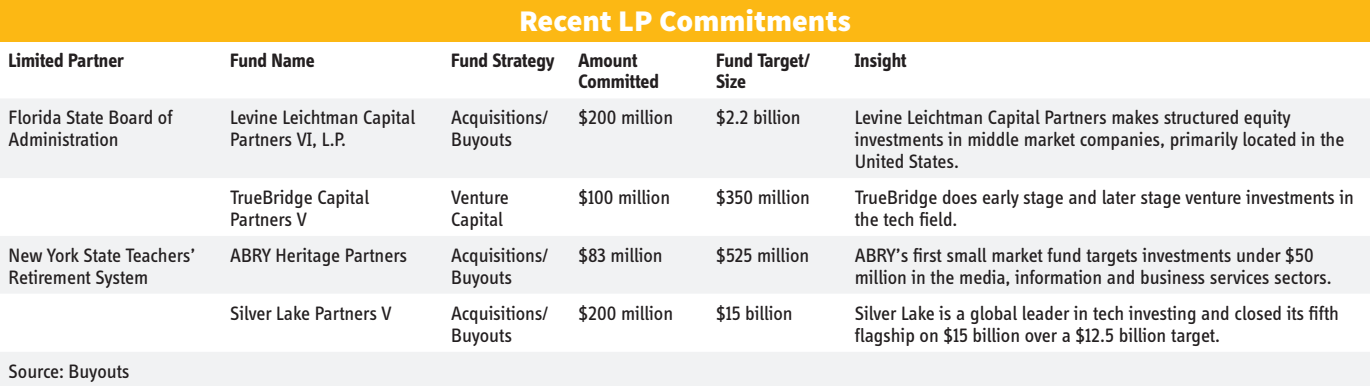
<style>
.page{position:relative;width:1370px;height:386px;background:#fff}
.page>*{position:absolute;margin:0;border:0;box-sizing:border-box;transform-origin:0 0}
.Level_1_-_Chart_Head{font:900 30px "Source Sans Pro";color:#fff}
.Level_1_-_Chart_Text{font:20px/22px "Info Disp";color:#231f20}
.Level_1_-_Chart_Subh{font:700 20px/22px "Info Disp";letter-spacing:-.005em;color:#231f20}
</style>
<div class="page">
<div style="left:0;top:0;width:1370px;height:41px;background:#fcb814"></div>
<div style="left:0;top:99px;width:1370px;height:286px;background:#f1f2f3"></div>
<svg style="left:0;top:178px;width:1370px;height:173px"></svg>
<p class="Level_1_-_Chart_Head" style="left:519px;top:2px;width:333px">Recent LP Commitments</p>
<p class="Level_1_-_Chart_Subh" style="left:9px;top:49px;width:117px">Limited Partner</p>
<p class="Level_1_-_Chart_Subh" style="left:230px;top:49px;width:86px">Fund Name</p>
<p class="Level_1_-_Chart_Subh" style="left:451px;top:49px;width:105px">Fund Strategy</p>
<p class="Level_1_-_Chart_Subh" style="left:578px;top:49px;width:82px">Amount<br>Committed</p>
<p class="Level_1_-_Chart_Subh" style="left:716px;top:49px;width:96px">Fund Target/<br>Size</p>
<p class="Level_1_-_Chart_Subh" style="left:855px;top:49px;width:53px">Insight</p>
<p class="Level_1_-_Chart_Text" style="left:9px;top:107px;width:165px">Florida State Board of<br>Administration</p>
<p class="Level_1_-_Chart_Text" style="left:230px;top:107px;width:186px">Levine Leichtman Capital<br>Partners VI, L.P.</p>
<p class="Level_1_-_Chart_Text" style="left:451px;top:107px;width:99px">Acquisitions/<br>Buyouts</p>
<p class="Level_1_-_Chart_Text" style="left:578px;top:107px;width:96px">$200 million</p>
<p class="Level_1_-_Chart_Text" style="left:716px;top:107px;width:86px">$2.2 billion</p>
<p class="Level_1_-_Chart_Text" style="left:855px;top:107px;width:491px">Levine Leichtman Capital Partners makes structured equity investments in middle market companies, primarily located in the<br>United States.</p>
<p class="Level_1_-_Chart_Text" style="left:230px;top:186px;width:141px">TrueBridge Capital<br>Partners V</p>
<p class="Level_1_-_Chart_Text" style="left:451px;top:186px;width:59px">Venture<br>Capital</p>
<p class="Level_1_-_Chart_Text" style="left:578px;top:186px;width:93px">$100 million</p>
<p class="Level_1_-_Chart_Text" style="left:716px;top:186px;width:95px">$350 million</p>
<p class="Level_1_-_Chart_Text" style="left:855px;top:186px;width:501px">TrueBridge does early stage and later stage venture investments in the tech field.</p>
<p class="Level_1_-_Chart_Text" style="left:9px;top:244px;width:188px">New York State Teachers’<br>Retirement System</p>
<p class="Level_1_-_Chart_Text" style="left:230px;top:244px;width:179px">ABRY Heritage Partners</p>
<p class="Level_1_-_Chart_Text" style="left:451px;top:244px;width:99px">Acquisitions/<br>Buyouts</p>
<p class="Level_1_-_Chart_Text" style="left:578px;top:244px;width:86px">$83 million</p>
<p class="Level_1_-_Chart_Text" style="left:716px;top:244px;width:95px">$525 million</p>
<p class="Level_1_-_Chart_Text" style="left:855px;top:244px;width:478px">ABRY’s first small market fund targets investments under $50 million in the media, information and business services sectors.</p>
<p class="Level_1_-_Chart_Text" style="left:230px;top:302px;width:163px">Silver Lake Partners V</p>
<p class="Level_1_-_Chart_Text" style="left:451px;top:302px;width:99px">Acquisitions/<br>Buyouts</p>
<p class="Level_1_-_Chart_Text" style="left:578px;top:302px;width:96px">$200 million</p>
<p class="Level_1_-_Chart_Text" style="left:716px;top:302px;width:78px">$15 billion</p>
<p class="Level_1_-_Chart_Text" style="left:855px;top:302px;width:486px">Silver Lake is a global leader in tech investing and closed its fifth flagship on $15 billion over a $12.5 billion target.</p>
<p class="Level_1_-_Chart_Text" style="left:9px;top:359px;width:122px">Source: Buyouts</p>
</div>
